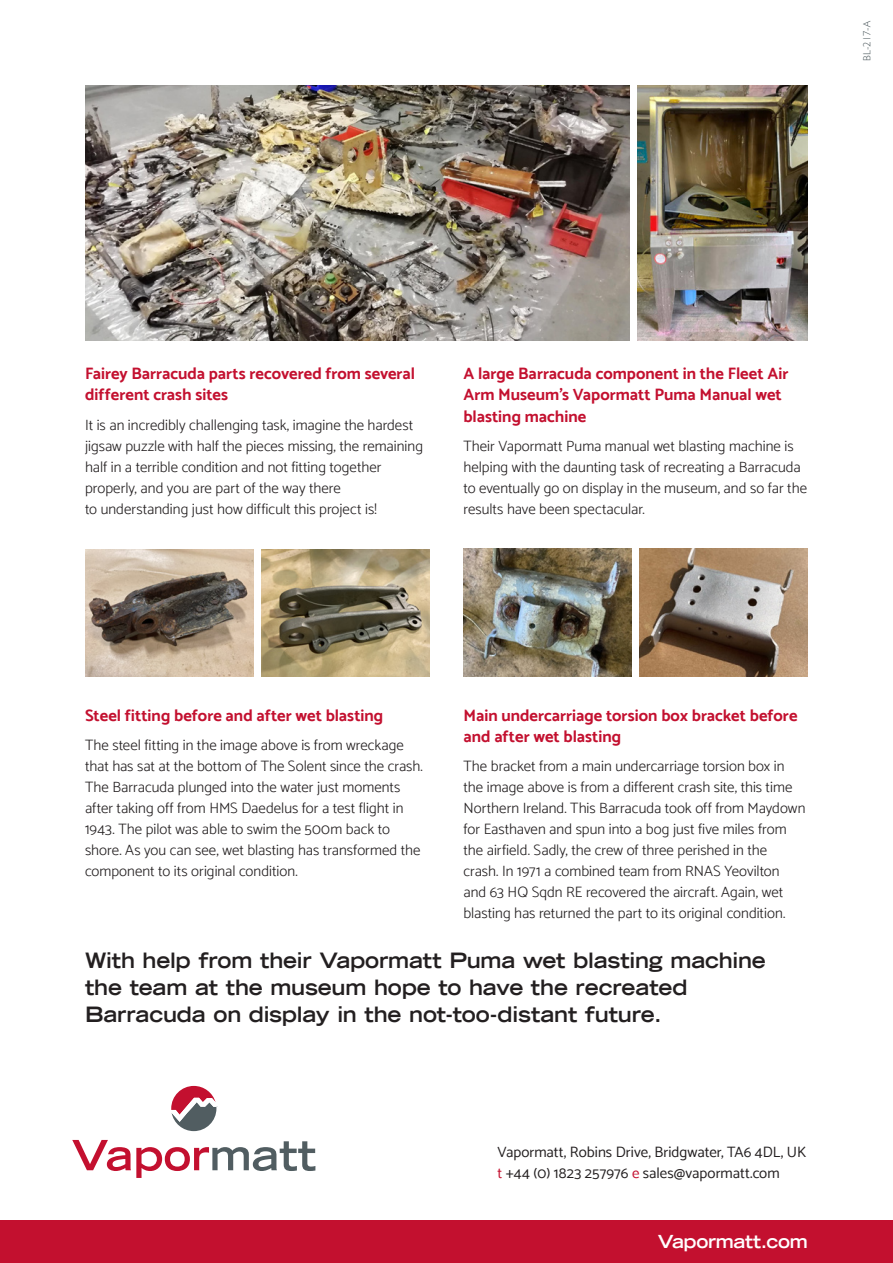
<style>
.page{position:relative;width:893px;height:1263px;background:#fff}
.page>*{position:absolute;margin:0;border:0;box-sizing:border-box;transform-origin:0 0}
.t1{font:700 expanded 21px/27px "Trade Gothic LT";letter-spacing:-.01em;color:#231f20}
.t2{font:700 expanded 18px "Trade Gothic LT Std";letter-spacing:-.015em;color:#fff}
.t3{font:700 16.5px/21px "Catamaran";color:#c3102f}
.t4{font:300 15px/21px "Catamaran";color:#231f20}
.t5{font:15px/21px "Catamaran";color:#231f20}
.t6{font:300 10.5px "Humanist 521 BT";color:#515d61}
.s1{color:#c3102f}
</style>
<div class="page">
<div style="left:0;top:1220px;width:893px;height:43px;background:#c3102f"></div>
<svg style="left:72px;top:1140px;width:243px;height:38px"></svg>
<svg style="left:171px;top:1085px;width:47px;height:47px"></svg>
<img style="left:85px;top:85px;width:544px;height:255px">
<img style="left:638px;top:85px;width:170px;height:255px">
<img style="left:86px;top:549px;width:167px;height:127px">
<img style="left:463px;top:549px;width:168px;height:127px">
<img style="left:261px;top:549px;width:168px;height:127px">
<img style="left:640px;top:549px;width:168px;height:127px">
<p class="t6" style="left:860px;top:61px;width:42px;rotate:-90deg">BL-217-A</p>
<p class="t3" style="left:85px;top:363px;width:331px">Fairey Barracuda parts recovered from several different crash sites</p>
<p class="t4" style="left:85px;top:414px;width:340px">It is an incredibly challenging task, imagine the hardest jigsaw puzzle with half the pieces missing, the remaining half in a terrible condition and not fitting together properly, and you are part of the way there<br>to understanding just how difficult this project is!</p>
<p class="t3" style="left:463px;top:363px;width:326px">A large Barracuda component in the Fleet Air<br>Arm Museum’s Vapormatt Puma Manual wet blasting machine</p>
<p class="t4" style="left:463px;top:435px;width:345px">Their Vapormatt Puma manual wet blasting machine is helping with the daunting task of recreating a Barracuda to eventually go on display in the museum, and so far the results have been spectacular.</p>
<p class="t3" style="left:85px;top:705px;width:300px">Steel fitting before and after wet blasting</p>
<p class="t4" style="left:85px;top:735px;width:339px">The steel fitting in the image above is from wreckage that has sat at the bottom of The Solent since the crash.<br>The Barracuda plunged into the water just moments after taking off from HMS Daedelus for a test flight in 1943. The pilot was able to swim the 500m back to shore. As you can see, wet blasting has transformed the component to its original condition.</p>
<p class="t3" style="left:463px;top:705px;width:335px">Main undercarriage torsion box bracket before and after wet blasting</p>
<p class="t4" style="left:463px;top:756px;width:343px">The bracket from a main undercarriage torsion box in the image above is from a different crash site, this time Northern Ireland. This Barracuda took off from Maydown for Easthaven and spun into a bog just five miles from the airfield. Sadly, the crew of three perished in the crash. In 1971 a combined team from RNAS Yeovilton and 63 HQ Sqdn RE recovered the aircraft. Again, wet blasting has returned the part to its original condition.</p>
<h1 class="t1" style="left:85px;top:946px;width:682px">With help from their Vapormatt Puma wet blasting machine the team at the museum hope to have the recreated<br>Barracuda on display in the not-too-distant future.</h1>
<p class="t5" style="left:497px;top:1141px;width:310px">Vapormatt, Robins Drive, Bridgwater, TA6 4DL, UK <span class="s1">t</span> +44 (0) 1823 257976 <span class="s1">e</span> sales@vapormatt.com</p>
<p class="t2" style="left:658px;top:1230px;width:151px">Vapormatt.com</p>
</div>
